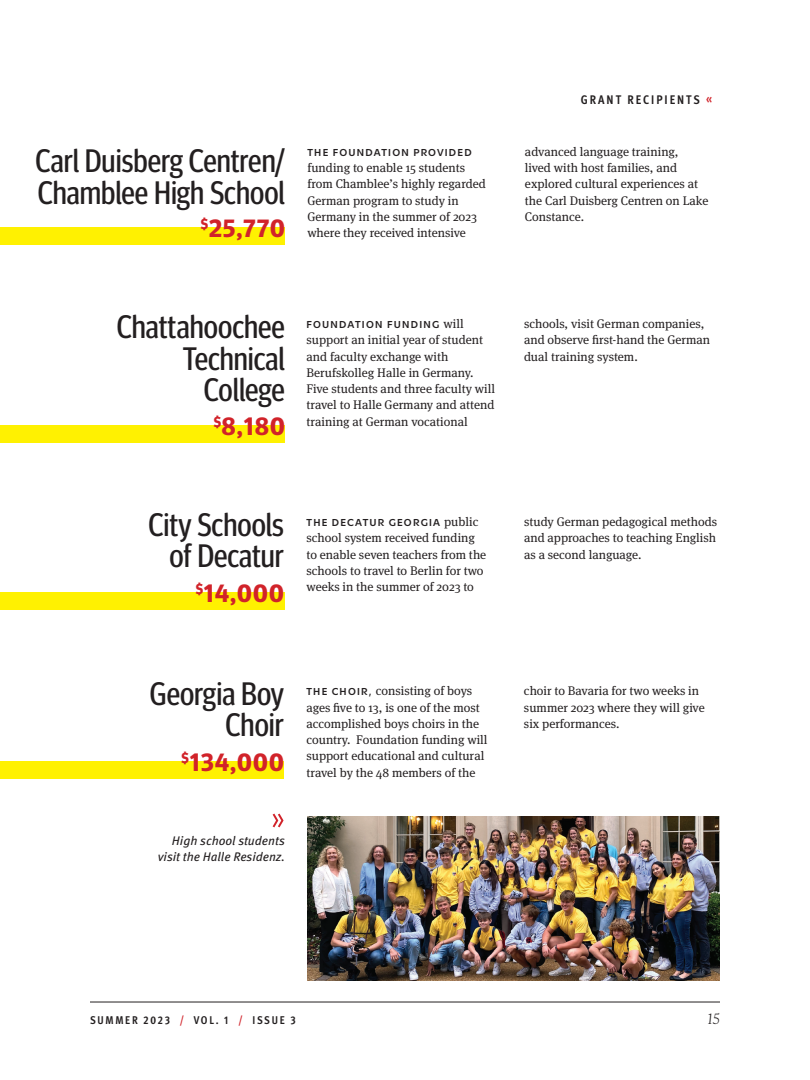
<style>
.page{position:relative;width:810px;height:1080px;background:#fff}
.page>*{position:absolute;margin:0;border:0;box-sizing:border-box;transform-origin:0 0}
.Grant_Recipient{font:condensed 32.5px/31.2px "Meta Headline Pro";color:#231f20;text-align:right}
.Grant_Amount{font:700 25px "Meta Headline Pro";letter-spacing:.05em;color:#d1232a}
.t1{font:italic 300 15px "More Pro";color:#231f20}
.Body_Bopy{font:12.5px/16.2px "Meta Serif Pro";color:#231f20}
.Photo_Caption{font:italic 12.5px/16.2px "Meta Pro";color:#231f20;text-align:right}
.t2{font:700 condensed 12.5px "Meta Pro";letter-spacing:.16em;color:#231f20}
.t3{font:700 condensed 11.25px "Meta Pro";letter-spacing:.15em;color:#231f20}
.Body_Bopy-2{font:600 10.62px "Utile";letter-spacing:.12em;color:#231f20}
.s1{color:#d1232a}
.s2{color:#fff}
.s3{font-family:"Meta Serif Pro";font-weight:400;font-size:12.5px}
.s4{font-family:"Utile";font-weight:600;font-size:10.62px}
</style>
<div class="page">
<div style="left:1px;top:593px;width:284px;height:17px;background:#fff101"></div>
<div style="left:0;top:762px;width:283px;height:17px;background:#fff101"></div>
<div style="left:0;top:228px;width:284px;height:17px;background:#fff101"></div>
<div style="left:0;top:426px;width:284px;height:17px;background:#fff101"></div>
<img style="left:308px;top:816px;width:412px;height:164px">
<svg style="left:273px;top:814px;width:11px;height:13px"></svg>
<hr style="left:90px;top:1002px;width:630px;height:1px;background:#231f20">
<p class="Grant_Recipient" style="left:36px;top:144px;width:251px;text-align:left">Carl Duisberg Centren/<br>Chamblee High School</p>
<p class="Grant_Amount" style="left:201px;top:209px;width:85px"><sup>$</sup>25,770</p>
<p class="Body_Bopy-2" style="left:307px;top:144px;width:166px">THE FOUNDATION PROVIDED</p>
<p class="Body_Bopy" style="left:307px;top:159px;width:180px">funding to enable 15 students from Chamblee’s highly regarded<br>German program to study in<br>Germany in the summer of 2023 where they received intensive</p>
<p class="t2" style="left:581px;top:90px;width:141px">GRANT RECIPIENTS <span class="s1">«</span><span class="s2">«</span></p>
<p class="Body_Bopy" style="left:525px;top:143px;width:185px">advanced language training,<br>lived with host families, and explored cultural experiences at the Carl Duisberg Centren on Lake<br>Constance.</p>
<p class="Grant_Recipient" style="left:117px;top:310px;width:170px">Chattahoochee<br>Technical<br>College</p>
<p class="Grant_Amount" style="left:214px;top:406px;width:73px"><sup>$</sup>8,180</p>
<p class="Body_Bopy-2" style="left:306px;top:316px;width:159px">FOUNDATION FUNDING <span class="s3">will</span></p>
<p class="Body_Bopy" style="left:306px;top:331px;width:190px">support an initial year of student and faculty exchange with<br>Berufskolleg Halle in Germany.<br>Five students and three faculty will travel to Halle Germany and attend training at German vocational</p>
<p class="Body_Bopy" style="left:524px;top:315px;width:188px">schools, visit German companies, and observe first-hand the German dual training system.</p>
<p class="Grant_Recipient" style="left:148px;top:507px;width:137px">City Schools of Decatur</p>
<p class="Grant_Amount" style="left:196px;top:574px;width:90px"><sup>$</sup>14,000</p>
<p class="Body_Bopy-2" style="left:307px;top:514px;width:173px">THE DECATUR GEORGIA <span class="s3">public</span></p>
<p class="Body_Bopy" style="left:307px;top:529px;width:181px">school system received funding to enable seven teachers from the schools to travel to Berlin for two weeks in the summer of 2023 to</p>
<p class="Body_Bopy" style="left:524px;top:513px;width:195px;text-align:justify">study German pedagogical methods and approaches to teaching English as a second language.</p>
<p class="Grant_Recipient" style="left:150px;top:676px;width:136px">Georgia Boy<br>Choir</p>
<p class="Grant_Amount" style="left:182px;top:742px;width:104px"><sup>$</sup>134,000</p>
<p class="Body_Bopy" style="left:306px;top:682px;width:183px"><span class="s4">THE CHOIR,</span> consisting of boys ages five to 13, is one of the most accomplished boys choirs in the country. Foundation funding will support educational and cultural travel by the 48 members of the</p>
<p class="Body_Bopy" style="left:524px;top:682px;width:182px">choir to Bavaria for two weeks in summer 2023 where they will give six performances.</p>
<p class="Photo_Caption" style="left:158px;top:831px;width:129px">High school students visit the Halle Residenz.</p>
<p class="t3" style="left:90px;top:1011px;width:207px">SUMMER 2023 <span class="s1">/</span> VOL. 1 <span class="s1">/</span> ISSUE 3</p>
<p class="t1" style="left:707px;top:1008px;width:14px">15</p>
</div>
